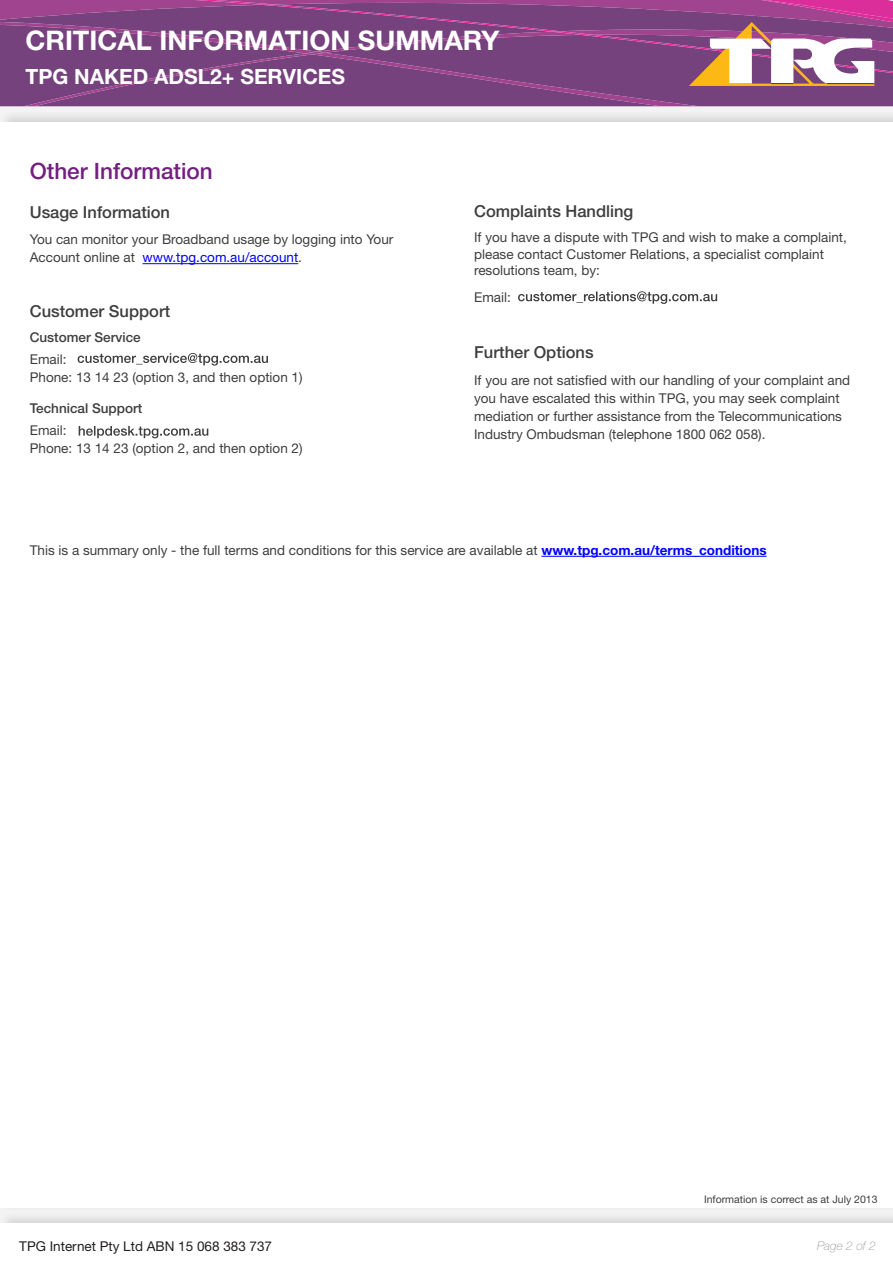
<style>
.page{position:relative;width:893px;height:1263px;background:#fff}
.page>*{position:absolute;margin:0;border:0;box-sizing:border-box;transform-origin:0 0}
.t1{font:700 27px "Helvetica Neue LT";color:#fff}
.t2{font:500 22.5px "Helvetica Neue LT";color:#721f7f}
.t3{font:700 21px "Helvetica Neue LT";color:#fff}
.No_Spacing{font:500 16.5px "Helvetica Neue LT";color:#3e3e3f}
.Heading_1{font:500 16.5px "Helvetica Neue LT";color:#3e3e3f}
.No_Spacing-2{font:13.5px/18px "Helvetica Neue LT";color:#3e3e3f}
.t4{font:13.5px "Helvetica Neue LT";color:#231f20}
.No_Spacing-3{font:500 13.5px "Helvetica Neue LT";color:#3e3e3f}
.t5{font:italic 100 12px "Helvetica Neue LT";color:#939598}
.t6{font:10.5px "Helvetica Neue LT";color:#3e3e3f}
.s1{color:#00f}
.s2{font-weight:700;color:#00f}
</style>
<div class="page">
<div style="left:0;top:1211px;width:893px;height:52px;background:#231f20;opacity:.15"></div>
<div style="left:0;top:1223px;width:893px;height:40px;background:#fff"></div>
<hr style="left:143px;top:263px;width:155px;height:1px;background:#00f">
<svg style="left:518px;top:291px;width:199px;height:13px"></svg>
<svg style="left:0;top:0;width:893px;height:106px;background:#864e86"></svg>
<svg style="left:79px;top:426px;width:129px;height:12px"></svg>
<svg style="left:78px;top:353px;width:190px;height:13px"></svg>
<hr style="left:541px;top:556px;width:226px;height:1px;background:#00f">
<p class="t1" style="left:26px;top:23px;width:475px">CRITICAL INFORMATION SUMMARY</p>
<p class="t3" style="left:26px;top:63px;width:321px">TPG NAKED ADSL2+ SERVICES</p>
<p class="t2" style="left:30px;top:158px;width:184px">Other Information</p>
<p class="Heading_1" style="left:30px;top:202px;width:142px">Usage Information</p>
<p class="No_Spacing-2" style="left:30px;top:230px;width:365px">You can monitor your Broadband usage by logging into Your<br>Account online at <span class="s1">www.tpg.com.au/account</span>.</p>
<p class="No_Spacing" style="left:30px;top:301px;width:142px">Customer Support</p>
<p class="No_Spacing-3" style="left:30px;top:329px;width:113px">Customer Service</p>
<p class="No_Spacing-2" style="left:30px;top:350px;width:38px">Email:</p>
<p class="No_Spacing-2" style="left:30px;top:368px;width:274px">Phone: 13 14 23 (option 3, and then option 1)</p>
<p class="No_Spacing-3" style="left:30px;top:400px;width:114px">Technical Support</p>
<p class="No_Spacing-2" style="left:30px;top:421px;width:38px">Email:</p>
<p class="No_Spacing-2" style="left:30px;top:439px;width:274px">Phone: 13 14 23 (option 2, and then option 2)</p>
<p class="No_Spacing" style="left:474px;top:202px;width:161px">Complaints Handling</p>
<p class="No_Spacing-2" style="left:474px;top:229px;width:374px;line-height:16.5px">If you have a dispute with TPG and wish to make a complaint, please contact Customer Relations, a specialist complaint resolutions team, by:</p>
<p class="No_Spacing-2" style="left:474px;top:288px;width:38px">Email:</p>
<p class="No_Spacing" style="left:474px;top:343px;width:121px">Further Options</p>
<p class="No_Spacing-2" style="left:474px;top:371px;width:378px">If you are not satisfied with our handling of your complaint and you have escalated this within TPG, you may seek complaint mediation or further assistance from the Telecommunications Industry Ombudsman (telephone 1800 062 058).</p>
<p class="No_Spacing-2" style="left:30px;top:541px;width:738px">This is a summary only - the full terms and conditions for this service are available at <span class="s2">www.tpg.com.au/terms_conditions</span></p>
<p class="t6" style="left:704px;top:1193px;width:175px">Information is correct as at July 2013</p>
<p class="t4" style="left:19px;top:1238px;width:254px">TPG Internet Pty Ltd ABN 15 068 383 737</p>
<p class="t5" style="left:817px;top:1238px;width:60px">Page 2 of 2</p>
</div>
